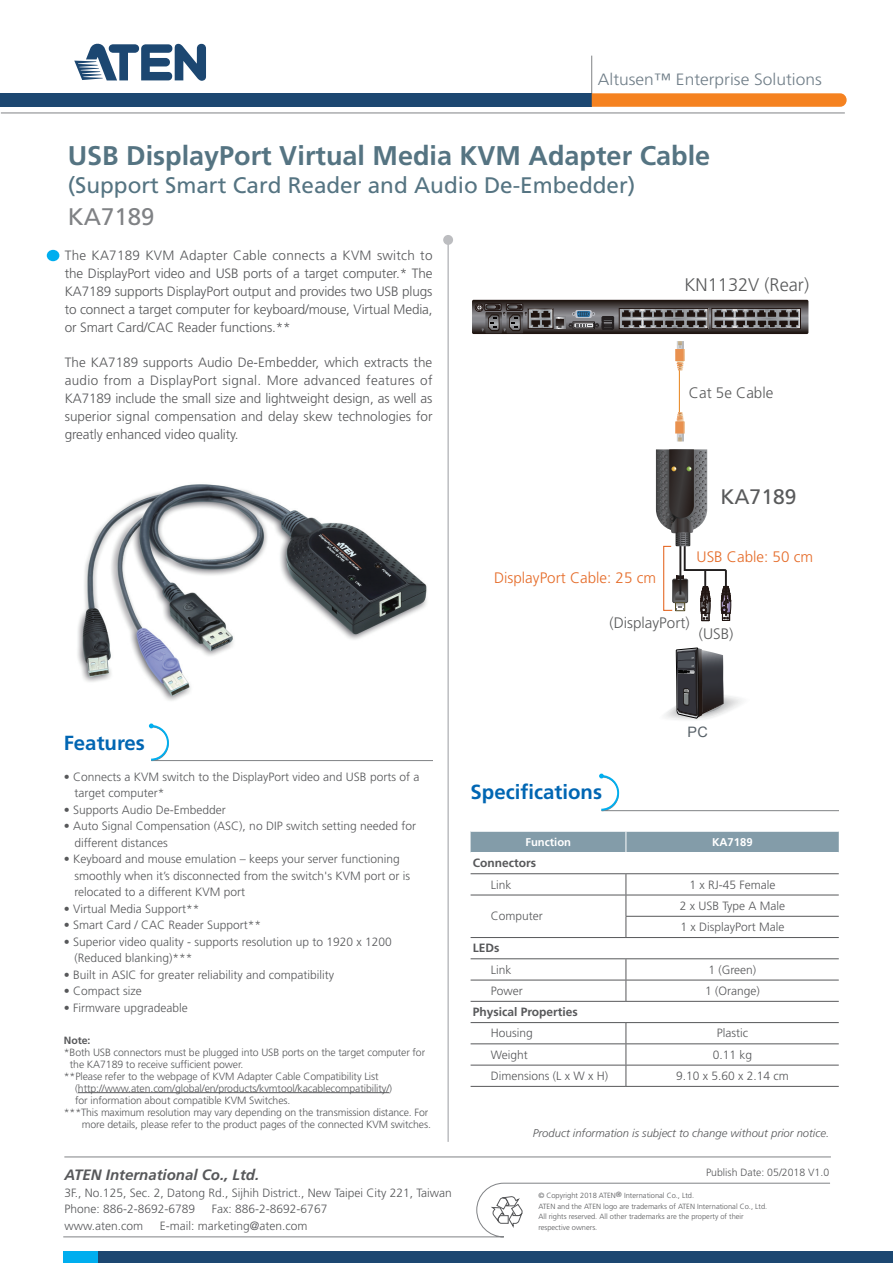
<style>
.page{position:relative;width:893px;height:1263px;background:#fff}
.page>*{position:absolute;margin:0;border:0;box-sizing:border-box;transform-origin:0 0}
.t1{font:700 27px "Frutiger";color:#557482}
.t2{font:24px "Frutiger";color:#808285}
.t3{font:22.5px "Frutiger";color:#557482}
.t4{font:21px "Frutiger";color:#595a5b}
.t5{font:700 20.4px "Frutiger";color:#0166b3}
.t6{font:300 18.15px "Frutiger";color:#595a5b}
.t7{font:300 16.35px "Frutiger";color:#707e88;scale:1.06 1}
.t8{font:300 15.15px "Frutiger";color:#e56b28}
.t9{font:300 15.15px "Frutiger";color:#595a5b}
.t10{font:italic 700 15px "Frutiger";color:#57585a}
.t11{font:14.4px "Arial";color:#576067}
.t12{font:300 13.5px/18px "Frutiger";letter-spacing:-.01em;color:#57585a;text-align:justify}
.t13{font:300 12px/16.5px "Frutiger";color:#57585a}
.t14{font:700 12px "Frutiger";color:#57585a}
.t15{font:italic 300 11.25px "Frutiger";color:#57585a}
.t16{font:700 11.25px "Frutiger";color:#fff}
.t17{font:300 10.5px "Frutiger";letter-spacing:-.01em;color:#57585a}
.t18{font:700 10.5px "Frutiger";color:#57585a}
.t19{font:300 7.5px/10.5px "Frutiger";color:#57585a}
</style>
<div class="page">
<img style="left:77px;top:484px;width:350px;height:217px">
<div style="left:98px;top:1251px;width:795px;height:12px;background:#1c4771"></div>
<div style="left:63px;top:1251px;width:35px;height:12px;background:#00aeef"></div>
<svg style="left:63px;top:1157px;width:768px;height:80px"></svg>
<hr style="left:64px;top:1156px;width:767px;height:1px;background:#808285">
<hr style="left:591px;top:56px;width:1px;height:38px;background:#808285">
<div style="left:1px;top:93px;width:591px;height:14px;background:#1c4771"></div>
<hr style="left:1px;top:113px;width:844px;height:1px;background:#808285">
<svg style="left:592px;top:93px;width:255px;height:14px;background:#f58729"></svg>
<svg style="left:74px;top:43px;width:132px;height:38px"></svg>
<div style="left:443px;top:235px;width:10px;height:10px;background:#bcbdc0;border-radius:50%"></div>
<hr style="left:447px;top:244px;width:2px;height:898px;background:#bcbdc0">
<svg style="left:599px;top:774px;width:240px;height:38px"></svg>
<svg style="left:149px;top:723px;width:284px;height:38px"></svg>
<div style="left:47px;top:250px;width:12px;height:11px;background:#00aeef;border-radius:50%"></div>
<hr style="left:78px;top:1092px;width:311px;height:1px;background:#57585a">
<div style="left:471px;top:831px;width:368px;height:21px;background:#839ca9"></div>
<hr style="left:471px;top:873px;width:155px;height:1px;background:#57585a">
<hr style="left:626px;top:873px;width:213px;height:1px;background:#57585a">
<hr style="left:471px;top:895px;width:155px;height:1px;background:#57585a">
<hr style="left:626px;top:895px;width:213px;height:1px;background:#57585a">
<hr style="left:626px;top:916px;width:213px;height:1px;background:#57585a">
<svg style="left:626px;top:874px;width:1px;height:63px"></svg>
<hr style="left:471px;top:937px;width:155px;height:1px;background:#57585a">
<hr style="left:626px;top:937px;width:213px;height:1px;background:#57585a">
<hr style="left:471px;top:958px;width:155px;height:1px;background:#57585a">
<hr style="left:626px;top:958px;width:213px;height:1px;background:#57585a">
<hr style="left:471px;top:980px;width:155px;height:1px;background:#57585a">
<hr style="left:626px;top:980px;width:213px;height:1px;background:#57585a">
<svg style="left:626px;top:959px;width:1px;height:42px"></svg>
<hr style="left:471px;top:1001px;width:155px;height:1px;background:#57585a">
<hr style="left:626px;top:1001px;width:213px;height:1px;background:#57585a">
<hr style="left:471px;top:1022px;width:155px;height:1px;background:#57585a">
<hr style="left:626px;top:1022px;width:213px;height:1px;background:#57585a">
<hr style="left:471px;top:1043px;width:155px;height:1px;background:#57585a">
<hr style="left:626px;top:1043px;width:213px;height:1px;background:#57585a">
<hr style="left:471px;top:1065px;width:155px;height:1px;background:#57585a">
<hr style="left:626px;top:1065px;width:213px;height:1px;background:#57585a">
<svg style="left:626px;top:1023px;width:1px;height:63px"></svg>
<hr style="left:471px;top:1086px;width:155px;height:1px;background:#57585a">
<hr style="left:626px;top:1086px;width:213px;height:1px;background:#57585a">
<hr style="left:679px;top:368px;width:1px;height:47px;background:#ea8e2e">
<svg style="left:675px;top:341px;width:10px;height:29px"></svg>
<svg style="left:675px;top:412px;width:10px;height:29px"></svg>
<svg style="left:664px;top:648px;width:78px;height:72px"></svg>
<svg style="left:472px;top:300px;width:336px;height:34px;background:#524d4d"></svg>
<svg style="left:656px;top:449px;width:75px;height:172px"></svg>
<h3 class="t7" style="left:598px;top:70px;width:213px">Altusen™ Enterprise Solutions</h3>
<h1 class="t1" style="left:68px;top:140px;width:644px">USB DisplayPort Virtual Media KVM Adapter Cable</h1>
<h3 class="t3" style="left:68px;top:172px;width:569px">(Support Smart Card Reader and Audio De-Embedder)</h3>
<h2 class="t2" style="left:68px;top:203px;width:88px">KA7189</h2>
<p class="t12" style="left:65px;top:247px;width:369px">The KA7189 KVM Adapter Cable connects a KVM switch to the DisplayPort video and USB ports of a target computer.* The KA7189 supports DisplayPort output and provides two USB plugs to connect a target computer for keyboard/mouse, Virtual Media, or Smart Card/CAC Reader functions.**</p>
<p class="t12" style="left:65px;top:354px;width:369px">The KA7189 supports Audio De-Embedder, which extracts the audio from a DisplayPort signal. More advanced features of KA7189 include the small size and lightweight design, as well as superior signal compensation and delay skew technologies for greatly enhanced video quality.</p>
<h3 class="t6" style="left:684px;top:274px;width:126px">KN1132V (Rear)</h3>
<p class="t9" style="left:689px;top:384px;width:86px">Cat 5e Cable</p>
<h3 class="t4" style="left:720px;top:484px;width:77px">KA7189</h3>
<p class="t8" style="left:494px;top:569px;width:164px">DisplayPort Cable: 25 cm</p>
<p class="t8" style="left:697px;top:548px;width:118px">USB Cable: 50 cm</p>
<p class="t9" style="left:609px;top:614px;width:82px">(DisplayPort)</p>
<p class="t9" style="left:699px;top:625px;width:36px">(USB)</p>
<h3 class="t5" style="left:64px;top:731px;width:83px">Features</h3>
<p class="t13" style="left:74px;top:768px;width:346px;text-indent:-10px">• Connects a KVM switch to the DisplayPort video and USB ports of a target computer*</p>
<p class="t13" style="left:64px;top:801px;width:164px">• Supports Audio De-Embedder</p>
<p class="t13" style="left:74px;top:818px;width:343px;text-indent:-10px">• Auto Signal Compensation (ASC), no DIP switch setting needed for different distances</p>
<p class="t13" style="left:74px;top:851px;width:337px;text-indent:-10px">• Keyboard and mouse emulation – keeps your server functioning smoothly when it’s disconnected from the switch's KVM port or is relocated to a different KVM port</p>
<p class="t13" style="left:64px;top:900px;width:137px">• Virtual Media Support**</p>
<p class="t13" style="left:64px;top:917px;width:199px">• Smart Card / CAC Reader Support**</p>
<p class="t13" style="left:74px;top:933px;width:319px;text-indent:-10px">• Superior video quality - supports resolution up to 1920 x 1200 (Reduced blanking)***</p>
<p class="t13" style="left:64px;top:966px;width:272px">• Built in ASIC for greater reliability and compatibility</p>
<p class="t13" style="left:64px;top:983px;width:79px">• Compact size</p>
<p class="t13" style="left:64px;top:999px;width:125px">• Firmware upgradeable</p>
<p class="t18" style="left:64px;top:1034px;width:28px">Note:</p>
<p class="t17" style="left:64px;top:1046px;width:363px">*Both USB connectors must be plugged into USB ports on the target computer for</p>
<p class="t17" style="left:70px;top:1058px;width:175px">the KA7189 to receive sufficient power.</p>
<p class="t17" style="left:64px;top:1070px;width:316px">**Please refer to the webpage of KVM Adapter Cable Compatibility List</p>
<p class="t17" style="left:75px;top:1082px;width:318px">(http://www.aten.com/global/en/products/kvmtool/kacablecompatibility/)</p>
<p class="t17" style="left:75px;top:1094px;width:217px">for information about compatible KVM Switches.</p>
<p class="t17" style="left:64px;top:1106px;width:366px">***This maximum resolution may vary depending on the transmission distance. For</p>
<p class="t17" style="left:82px;top:1118px;width:350px">more details, please refer to the product pages of the connected KVM switches.</p>
<p class="t10" style="left:65px;top:1165px;width:196px">ATEN International Co., Ltd.</p>
<p class="t13" style="left:65px;top:1184px;width:389px">3F., No.125, Sec. 2, Datong Rd., Sijhih District., New Taipei City 221, Taiwan<br>Phone: 886-2-8692-6789</p>
<p class="t13" style="left:212px;top:1201px;width:117px">Fax: 886-2-8692-6767</p>
<p class="t13" style="left:65px;top:1217px;width:80px">www.aten.com</p>
<p class="t13" style="left:160px;top:1217px;width:149px">E-mail: marketing@aten.com</p>
<h3 class="t5" style="left:471px;top:780px;width:133px">Specifications</h3>
<p class="t11" style="left:687px;top:723px;width:22px">PC</p>
<p class="t16" style="left:525px;top:835px;width:47px">Function</p>
<p class="t16" style="left:712px;top:835px;width:42px">KA7189</p>
<p class="t14" style="left:473px;top:856px;width:65px">Connectors</p>
<p class="t13" style="left:491px;top:876px;width:22px">Link</p>
<p class="t13" style="left:689px;top:876px;width:88px">1 x RJ-45 Female</p>
<p class="t13" style="left:491px;top:908px;width:54px">Computer</p>
<p class="t13" style="left:680px;top:895px;width:107px;line-height:21.3px">2 x USB Type A Male<br>1 x DisplayPort Male</p>
<p class="t14" style="left:473px;top:941px;width:28px">LEDs</p>
<p class="t13" style="left:491px;top:961px;width:22px">Link</p>
<p class="t13" style="left:708px;top:961px;width:49px">1 (Green)</p>
<p class="t13" style="left:491px;top:982px;width:34px">Power</p>
<p class="t13" style="left:705px;top:982px;width:56px">1 (Orange)</p>
<p class="t14" style="left:473px;top:1005px;width:107px">Physical Properties</p>
<p class="t13" style="left:491px;top:1025px;width:44px">Housing</p>
<p class="t13" style="left:717px;top:1025px;width:33px">Plastic</p>
<p class="t13" style="left:491px;top:1046px;width:39px">Weight</p>
<p class="t13" style="left:713px;top:1046px;width:41px">0.11 kg</p>
<p class="t13" style="left:491px;top:1067px;width:119px">Dimensions (L x W x H)</p>
<p class="t13" style="left:676px;top:1067px;width:114px">9.10 x 5.60 x 2.14 cm</p>
<p class="t15" style="left:533px;top:1126px;width:298px">Product information is subject to change without prior notice.</p>
<p class="t17" style="left:706px;top:1166px;width:125px">Publish Date: 05/2018 V1.0</p>
<p class="t19" style="left:538px;top:1190px;width:230px">© Copyright 2018 ATEN® International Co., Ltd.<br>ATEN and the ATEN logo are trademarks of ATEN International Co., Ltd.<br>All rights reserved. All other trademarks are the property of their respective owners.</p>
</div>
